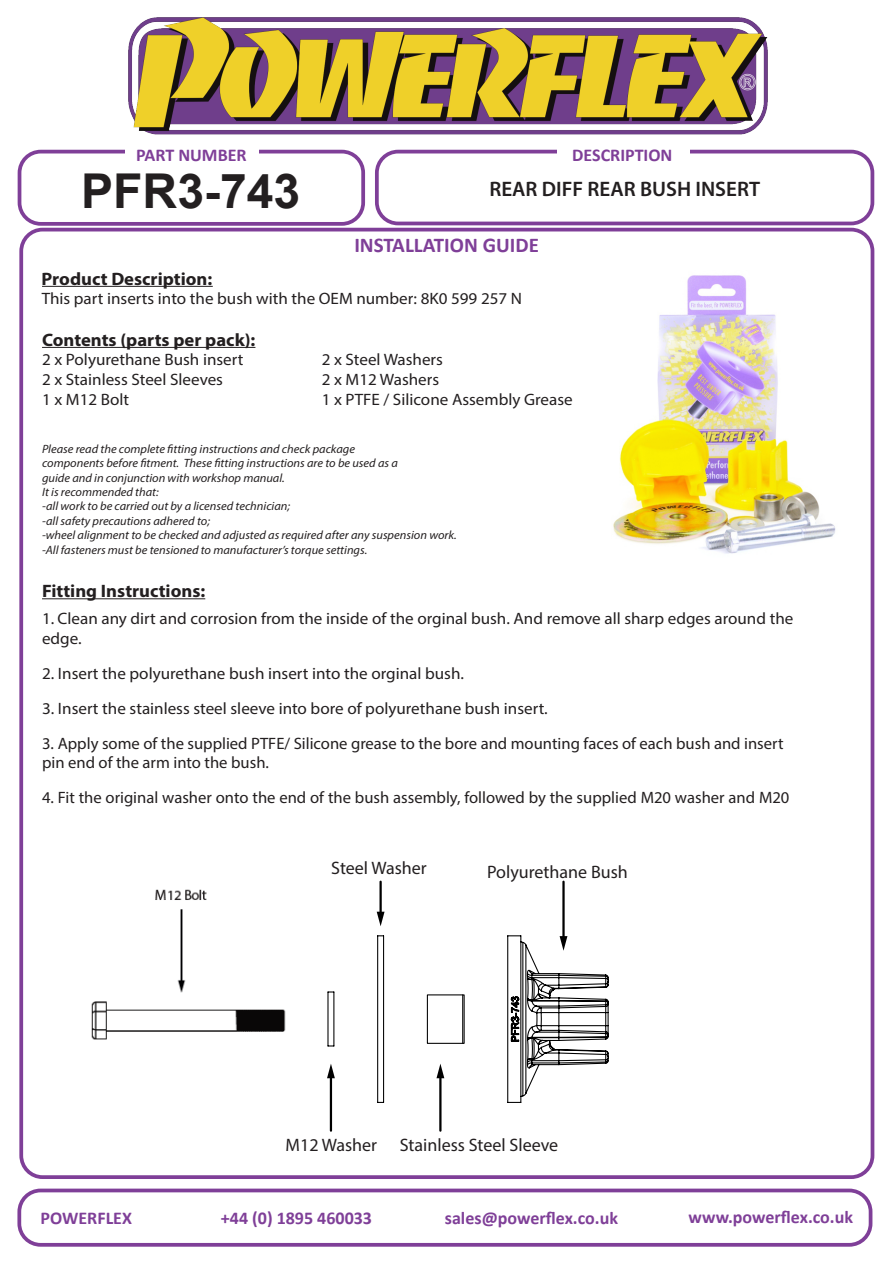
<style>
.page{position:relative;width:894px;height:1264px;background:#fff}
.page>*{position:absolute;margin:0;border:0;box-sizing:border-box;transform-origin:0 0}
.t1{font:700 48px "Arial";color:#231f20}
.t2{font:600 21px "Myriad Pro";color:#231f20}
.t3{font:700 21px "Calibri";color:#7f3f98}
.t4{font:700 18px "Calibri";color:#7f3f98}
.t5{font:700 18px "Myriad Pro";color:#231f20}
.t6{font:18px "Myriad Pro";color:#231f20}
.t7{font:16.5px/19.8px "Myriad Pro";color:#231f20}
.t8{font:italic 12px/14.4px "Myriad Pro";color:#231f20}
</style>
<div class="page">
<div style="left:19px;top:228px;width:855px;height:950px;border:4px solid #7f3f98;border-radius:21px"></div>
<div style="left:375px;top:150px;width:498px;height:75px;border:4px solid #7f3f98;border-radius:21px"></div>
<div style="left:18px;top:150px;width:347px;height:76px;border:4px solid #7f3f98;border-radius:21px"></div>
<img style="left:128px;top:18px;width:639px;height:117px">
<div style="left:124px;top:147px;width:134px;height:9px;background:#fff"></div>
<div style="left:556px;top:147px;width:132px;height:9px;background:#fff"></div>
<div style="left:17px;top:1188px;width:855px;height:58px;border:4px solid #7f3f98;border-radius:21px"></div>
<hr style="left:42px;top:347px;width:213px;height:1px;background:#231f20">
<hr style="left:42px;top:598px;width:163px;height:1px;background:#231f20">
<hr style="left:42px;top:286px;width:171px;height:1px;background:#231f20">
<hr style="left:333px;top:991px;width:1px;height:54px;background:#000">
<hr style="left:327px;top:991px;width:1px;height:54px;background:#000">
<hr style="left:383px;top:935px;width:1px;height:167px;background:#000">
<hr style="left:377px;top:935px;width:1px;height:167px;background:#000">
<div style="left:426px;top:994px;width:38px;height:49px;border:1px solid #000"></div>
<hr style="left:462px;top:994px;width:1px;height:49px;background:#000">
<hr style="left:330px;top:1075px;width:2px;height:55px;background:#000">
<svg style="left:327px;top:1064px;width:8px;height:13px"></svg>
<hr style="left:379px;top:881px;width:2px;height:33px;background:#000">
<svg style="left:376px;top:911px;width:8px;height:15px"></svg>
<hr style="left:439px;top:1075px;width:2px;height:55px;background:#000">
<svg style="left:436px;top:1064px;width:8px;height:13px"></svg>
<hr style="left:562px;top:881px;width:2px;height:57px;background:#000">
<svg style="left:507px;top:934px;width:102px;height:169px"></svg>
<img style="left:613px;top:275px;width:223px;height:279px">
<img style="left:91px;top:889px;width:195px;height:151px">
<p class="t4" style="left:136px;top:147px;width:112px">PART NUMBER</p>
<p class="t4" style="left:572px;top:147px;width:102px">DESCRIPTION</p>
<h1 class="t1" style="left:81px;top:173px;width:220px">PFR3-743</h1>
<p class="t2" style="left:489px;top:180px;width:272px">REAR DIFF REAR BUSH INSERT</p>
<p class="t3" style="left:354px;top:236px;width:186px">INSTALLATION GUIDE</p>
<p class="t5" style="left:42px;top:271px;width:172px">Product Description:</p>
<p class="t7" style="left:42px;top:290px;width:481px">This part inserts into the bush with the OEM number: 8K0 599 257 N</p>
<p class="t5" style="left:42px;top:332px;width:215px">Contents (parts per pack):</p>
<p class="t7" style="left:42px;top:351px;width:203px">2 x Polyurethane Bush insert</p>
<p class="t7" style="left:321px;top:351px;width:123px">2 x Steel Washers</p>
<p class="t7" style="left:42px;top:371px;width:182px">2 x Stainless Steel Sleeves</p>
<p class="t7" style="left:321px;top:371px;width:119px">2 x M12 Washers</p>
<p class="t7" style="left:42px;top:391px;width:89px">1 x M12 Bolt</p>
<p class="t7" style="left:321px;top:391px;width:252px">1 x PTFE / Silicone Assembly Grease</p>
<p class="t8" style="left:42px;top:442px;width:416px">Please read the complete fitting instructions and check package<br>components before fitment. These fitting instructions are to be used as a<br>guide and in conjunction with workshop manual.<br>It is recommended that:<br>-all work to be carried out by a licensed technician;<br>-all safety precautions adhered to;<br>-wheel alignment to be checked and adjusted as required after any suspension work. -All fasteners must be tensioned to manufacturer’s torque settings.</p>
<p class="t5" style="left:42px;top:583px;width:165px">Fitting Instructions:</p>
<p class="t7" style="left:42px;top:610px;width:752px">1. Clean any dirt and corrosion from the inside of the orginal bush. And remove all sharp edges around the edge.</p>
<p class="t7" style="left:42px;top:664px;width:423px">2. Insert the polyurethane bush insert into the orginal bush.</p>
<p class="t7" style="left:42px;top:699px;width:507px">3. Insert the stainless steel sleeve into bore of polyurethane bush insert.</p>
<p class="t7" style="left:42px;top:734px;width:742px">3. Apply some of the supplied PTFE/ Silicone grease to the bore and mounting faces of each bush and insert pin end of the arm into the bush.</p>
<p class="t7" style="left:42px;top:789px;width:748px">4. Fit the original washer onto the end of the bush assembly, followed by the supplied M20 washer and M20</p>
<p class="t6" style="left:331px;top:860px;width:97px">Steel Washer</p>
<p class="t6" style="left:487px;top:864px;width:142px">Polyurethane Bush</p>
<p class="t6" style="left:285px;top:1136px;width:93px">M12 Washer</p>
<p class="t6" style="left:399px;top:1136px;width:160px">Stainless Steel Sleeve</p>
<p class="t4" style="left:41px;top:1209px;width:93px">POWERFLEX</p>
<p class="t4" style="left:221px;top:1209px;width:152px">+44 (0) 1895 460033</p>
<p class="t4" style="left:444px;top:1209px;width:174px">sales@powerflex.co.uk</p>
<p class="t4" style="left:688px;top:1209px;width:166px">www.powerflex.co.uk</p>
</div>
